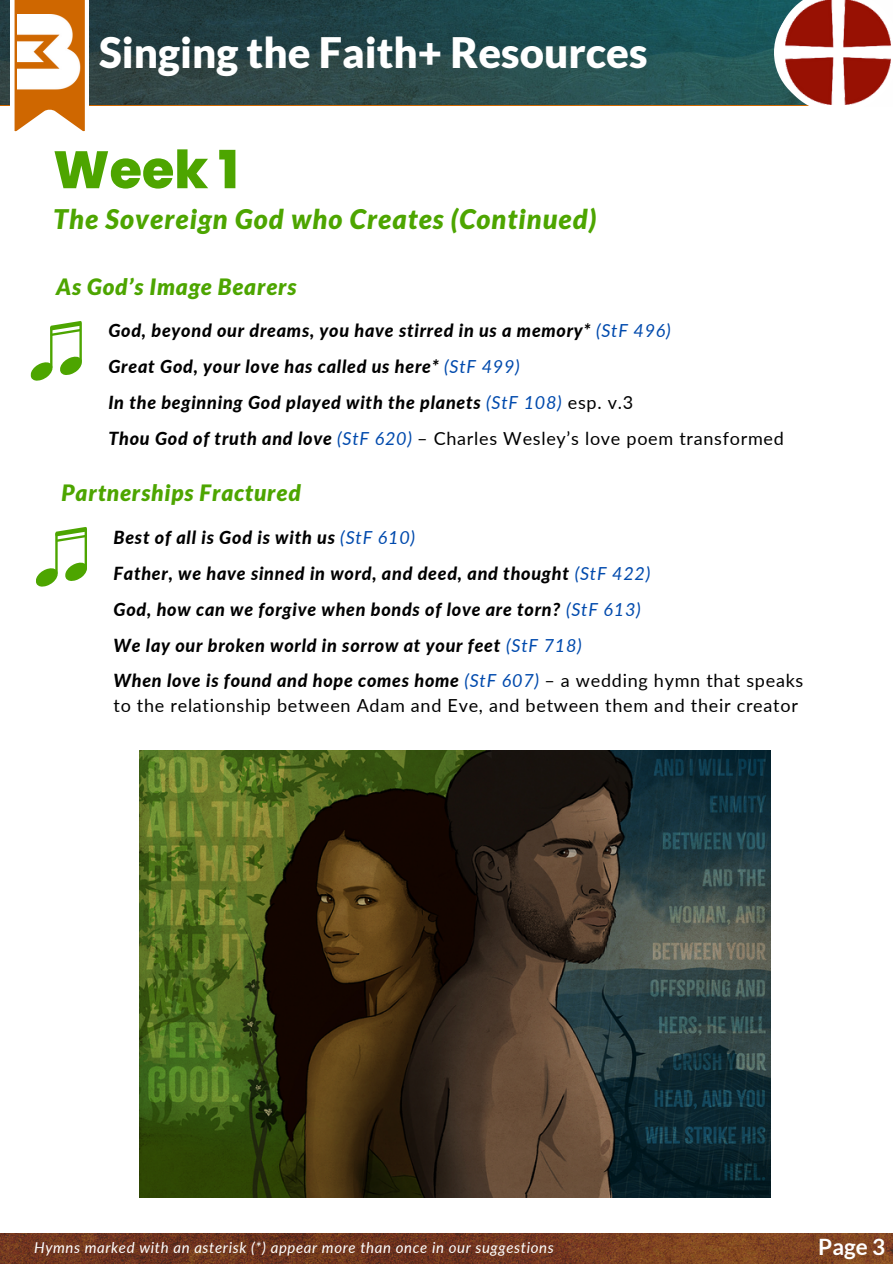
<style>
.page{position:relative;width:893px;height:1264px;background:#fff}
.page>*{position:absolute;margin:0;border:0;box-sizing:border-box;transform-origin:0 0}
.t1{font:800 52.5px "Poppins";color:#4da500}
.t2{font:900 42px "Lato";color:#fff}
.t3{font:italic 900 27px "Lato";letter-spacing:.04em;color:#4da500}
.t4{font:italic 900 22.5px "Lato";letter-spacing:.04em;color:#4da500}
.t5{font:700 22.5px "Lato";color:#fff}
.t6{font:italic 800 18px/36px "Lato";letter-spacing:.04em;color:#000}
.t7{font:18px/25px "Lato";letter-spacing:.04em;color:#000}
.t8{font:italic 15px "Lato";letter-spacing:.04em;color:#fff}
.s1{font-weight:400;color:#004aad}
.s2{font-weight:400;font-style:normal}
.s3{font-weight:800;font-style:italic}
.s4{font-style:italic;color:#004aad}
</style>
<div class="page">
<svg style="left:0;top:1262px;width:892px;height:1px"></svg>
<img style="left:0;top:1233px;width:892px;height:29px">
<img style="left:0;top:0;width:774px;height:105px">
<svg style="left:774px;top:0;width:117px;height:106px"></svg>
<img style="left:785px;top:0;width:104px;height:105px">
<svg style="left:10px;top:0;width:79px;height:132px"></svg>
<img style="left:17px;top:15px;width:65px;height:74px">
<svg style="left:30px;top:321px;width:52px;height:60px"></svg>
<svg style="left:36px;top:527px;width:51px;height:60px"></svg>
<img style="left:140px;top:750px;width:630px;height:447px">
<p class="t2" style="left:99px;top:26px;width:550px">Singing the Faith+ Resources</p>
<h1 class="t1" style="left:53px;top:133px;width:187px">Week 1</h1>
<p class="t3" style="left:53px;top:202px;width:544px">The Sovereign God who Creates (Continued)</p>
<h5 class="t4" style="left:56px;top:273px;width:242px">As God’s Image Bearers</h5>
<p class="t6" style="left:108px;top:312px;width:677px">God, beyond our dreams, you have stirred in us a memory* <span class="s1">(StF 496)<br></span>Great God, your love has called us here* <span class="s1">(StF 499)<br></span>In the beginning God played with the planets <span class="s1">(StF 108)</span> <span class="s2">esp. v.3<br></span>Thou God of truth and love <span class="s1">(StF 620)</span> <span class="s2">– Charles Wesley’s love poem transformed</span></p>
<h5 class="t4" style="left:61px;top:479px;width:241px">Partnerships Fractured</h5>
<h4 class="t6" style="left:113px;top:519px;width:538px">Best of all is God is with us <span class="s1">(StF 610)<br></span>Father, we have sinned in word, and deed, and thought <span class="s1">(StF 422)<br></span>God, how can we forgive when bonds of love are torn? <span class="s1">(StF 613)<br></span>We lay our broken world in sorrow at your feet <span class="s1">(StF 718)</span></h4>
<p class="t7" style="left:113px;top:667px;width:691px"><span class="s3">When love is found and hope comes home</span> <span class="s4">(StF 607)</span> – a wedding hymn that speaks to the relationship between Adam and Eve, and between them and their creator</p>
<h3 class="t8" style="left:34px;top:1238px;width:521px">Hymns marked with an asterisk (*) appear more than once in our suggestions</h3>
<h4 class="t5" style="left:818px;top:1232px;width:68px">Page 3</h4>
</div>
